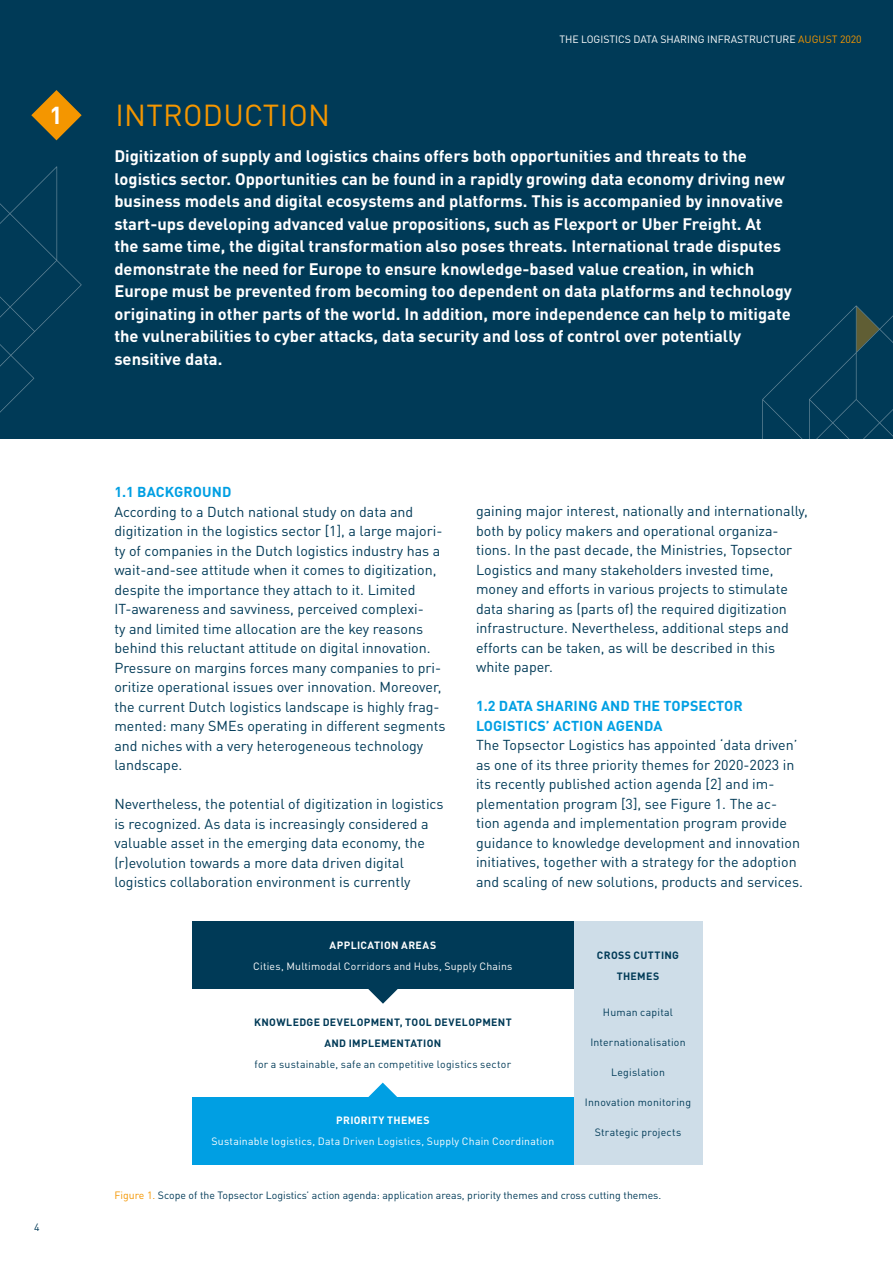
<style>
.page{position:relative;width:893px;height:1263px;background:#fff}
.page>*{position:absolute;margin:0;border:0;box-sizing:border-box;transform-origin:0 0}
.t1{font:30px "DINOT";letter-spacing:.01em;color:#f49600}
.t2{font:700 24.3px "DINOT";color:#fff}
.t3{font:700 16.5px/22.5px "DINOT";color:#fff}
.t4{font:14.25px/19.5px "DINOT";color:#003a57}
.t5{font:700 14.25px/19.5px "DINOT";letter-spacing:.01em;color:#009fe3}
.t6{font:10.5px "DINOT";letter-spacing:.015em;color:#003a57}
.t7{font:10.5px "DINOT";letter-spacing:.02em;color:#fff}
.t8{font:700 10.5px/21px "DINOT";letter-spacing:.035em;color:#003a57;text-align:center}
.t9{font:10.5px "DINOT";color:#fff}
.t10{font:700 10.5px "DINOT";letter-spacing:.035em;color:#fff}
.s1{color:#f49600}
</style>
<div class="page">
<div style="left:0;top:0;width:893px;height:439px;background:#003a57"></div>
<svg style="left:0;top:90px;width:82px;height:323px"></svg>
<svg style="left:762px;top:305px;width:131px;height:134px"></svg>
<svg style="left:856px;top:307px;width:23px;height:45px"></svg>
<div style="left:192px;top:921px;width:382px;height:68px;background:#003a57"></div>
<div style="left:192px;top:1097px;width:382px;height:68px;background:#009fe3"></div>
<div style="left:574px;top:921px;width:128px;height:244px;background:#cedde8"></div>
<svg style="left:368px;top:989px;width:30px;height:15px"></svg>
<svg style="left:368px;top:1082px;width:29px;height:15px"></svg>
<h2 class="t2" style="left:49px;top:100px;width:15px">1</h2>
<h1 class="t1" style="left:115px;top:96px;width:216px">INTRODUCTION</h1>
<p class="t9" style="left:559px;top:33px;width:304px">THE LOGISTICS DATA SHARING INFRASTRUCTURE <span class="s1">AUGUST 2020</span></p>
<p class="t3" style="left:114px;top:144px;width:679px">Digitization of supply and logistics chains offers both opportunities and threats to the logistics sector. Opportunities can be found in a rapidly growing data economy driving new business models and digital ecosystems and platforms. This is accompanied by innovative start-ups developing advanced value propositions, such as Flexport or Uber Freight. At<br>the same time, the digital transformation also poses threats. International trade disputes demonstrate the need for Europe to ensure knowledge-based value creation, in which Europe must be prevented from becoming too dependent on data platforms and technology originating in other parts of the world. In addition, more independence can help to mitigate the vulnerabilities to cyber attacks, data security and loss of control over potentially sensitive data.</p>
<p class="t6" style="left:34px;top:1220px;width:7px">4</p>
<p class="t5" style="left:114px;top:482px;width:119px">1.1 BACKGROUND</p>
<p class="t4" style="left:114px;top:501px;width:333px">According to a Dutch national study on data and digitization in the logistics sector [1], a large majori&shy;ty of companies in the Dutch logistics industry has a wait-and-see attitude when it comes to digitization, despite the importance they attach to it. Limited IT-awareness and savviness, perceived complexi-<br>ty and limited time allocation are the key reasons behind this reluctant attitude on digital innovation.<br>Pressure on margins forces many companies to pri&shy;oritize operational issues over innovation. Moreover, the current Dutch logistics landscape is highly frag&shy;mented: many SMEs operating in different segments and niches with a very heterogeneous technology landscape.</p>
<p class="t4" style="left:114px;top:794px;width:331px">Nevertheless, the potential of digitization in logistics is recognized. As data is increasingly considered a valuable asset in the emerging data economy, the (r)evolution towards a more data driven digital logistics collaboration environment is currently</p>
<p class="t4" style="left:476px;top:501px;width:333px">gaining major interest, nationally and internationally, both by policy makers and operational organiza&shy;tions. In the past decade, the Ministries, Topsector Logistics and many stakeholders invested time, money and efforts in various projects to stimulate data sharing as (parts of) the required digitization infrastructure. Nevertheless, additional steps and efforts can be taken, as will be described in this white paper.</p>
<p class="t5" style="left:476px;top:696px;width:268px">1.2 DATA SHARING AND THE TOPSECTOR<br>LOGISTICS’ ACTION AGENDA</p>
<p class="t4" style="left:476px;top:735px;width:328px">The Topsector Logistics has appointed ‘data driven’ as one of its three priority themes for 2020-2023 in its recently published action agenda [2] and im&shy;plementation program [3], see Figure 1. The ac&shy;tion agenda and implementation program provide guidance to knowledge development and innovation initiatives, together with a strategy for the adoption and scaling of new solutions, products and services.</p>
<p class="t10" style="left:330px;top:938px;width:108px">APPLICATION AREAS</p>
<p class="t7" style="left:253px;top:960px;width:261px">Cities, Multimodal Corridors and Hubs, Supply Chains</p>
<p class="t8" style="left:254px;top:1011px;width:259px">KNOWLEDGE DEVELOPMENT, TOOL DEVELOPMENT<br>AND IMPLEMENTATION</p>
<p class="t6" style="left:255px;top:1058px;width:258px">for a sustainable, safe an competitive logistics sector</p>
<p class="t10" style="left:336px;top:1114px;width:95px">PRIORITY THEMES</p>
<p class="t7" style="left:211px;top:1135px;width:344px">Sustainable logistics, Data Driven Logistics, Supply Chain Coordination</p>
<p class="t8" style="left:597px;top:944px;width:84px">CROSS CUTTING<br>THEMES</p>
<p class="t6" style="left:603px;top:1005px;width:72px">Human capital</p>
<p class="t6" style="left:590px;top:1035px;width:97px">Internationalisation</p>
<p class="t6" style="left:611px;top:1065px;width:55px">Legislation</p>
<p class="t6" style="left:585px;top:1095px;width:108px">Innovation monitoring</p>
<p class="t6" style="left:595px;top:1125px;width:88px">Strategic projects</p>
<p class="t6" style="left:114px;top:1189px;width:548px"><span class="s1">Figure 1.</span> Scope of the Topsector Logistics’ action agenda: application areas, priority themes and cross cutting themes.</p>
</div>
